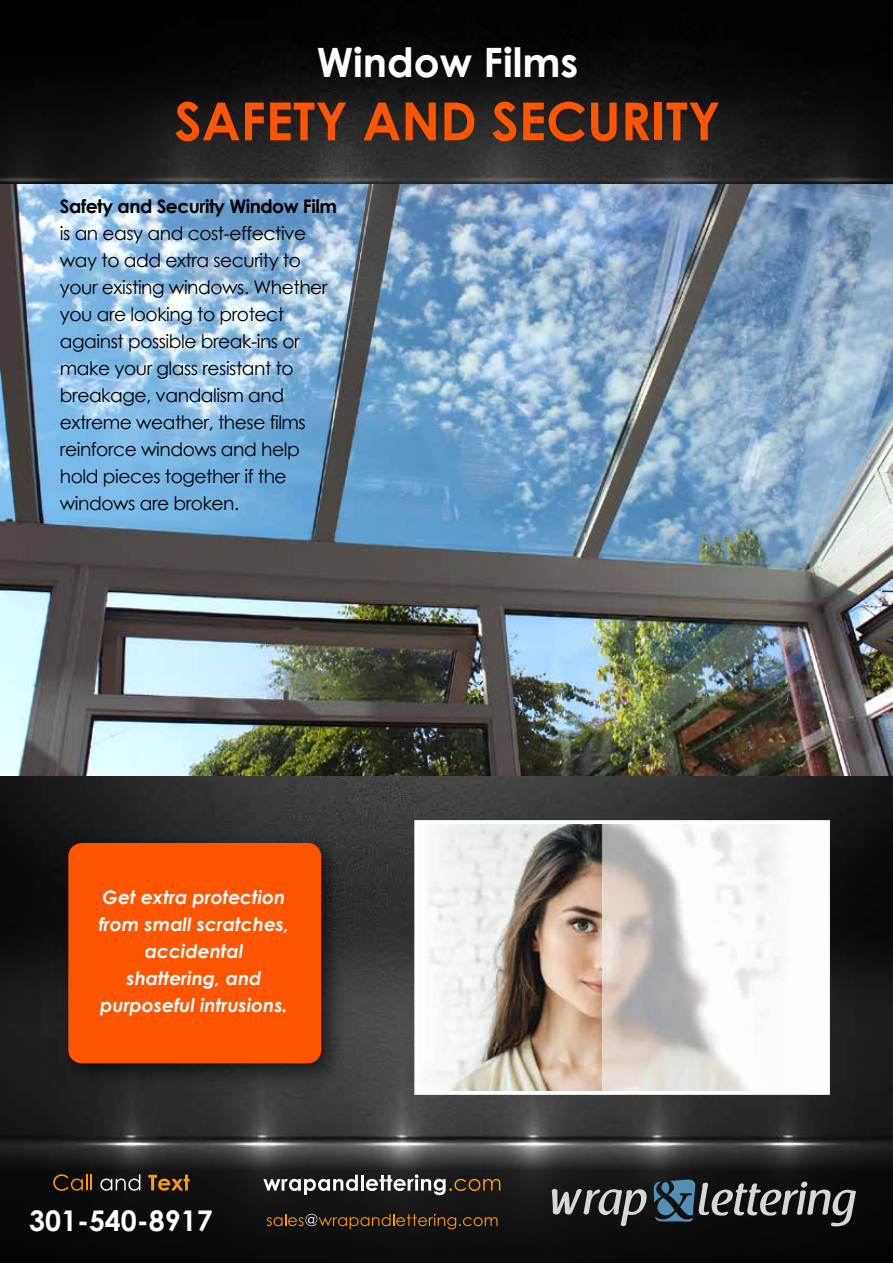
<style>
.page{position:relative;width:893px;height:1263px;background:#fff}
.page>*{position:absolute;margin:0;border:0;box-sizing:border-box;transform-origin:0 0}
.t1{font:700 52.5px "Century Gothic";color:#ff5400}
.t2{font:700 40.5px "Century Gothic";color:#fff}
.t3{font:700 28.5px "Century Gothic";color:#fff}
.t4{font:18.6px/27px "Century Gothic";letter-spacing:-.025em;color:#000}
.t5{font:italic 700 18.6px/27px "Century Gothic";color:#fff;text-align:center}
.t6{font:700 18.6px "Century Gothic";letter-spacing:-.025em;color:#000}
</style>
<div class="page">
<div style="left:0;top:0;width:893px;height:40px;background:#020202"></div>
<img style="left:0;top:40px;width:893px;height:145px">
<img style="left:0;top:775px;width:893px;height:371px">
<svg style="left:0;top:1146px;width:893px;height:117px;background:#181818"></svg>
<img style="left:419px;top:825px;width:406px;height:265px">
<div style="left:414px;top:820px;width:416px;height:275px;border:4px solid #fff"></div>
<img style="left:49px;top:825px;width:306px;height:274px">
<div style="left:68px;top:843px;width:253px;height:220px;background:#ff5400;border-radius:13px"></div>
<img style="left:0;top:572px;width:893px;height:203px">
<img style="left:0;top:185px;width:893px;height:387px">
<svg style="left:53px;top:1174px;width:39px;height:17px"></svg>
<svg style="left:100px;top:1174px;width:40px;height:17px"></svg>
<svg style="left:148px;top:1174px;width:42px;height:17px"></svg>
<svg style="left:267px;top:1214px;width:231px;height:15px;background:#3f2d11"></svg>
<svg style="left:263px;top:1175px;width:95px;height:20px"></svg>
<hr style="left:361px;top:1175px;width:3px;height:16px;background:#fff">
<svg style="left:366px;top:1174px;width:134px;height:21px;background:#554f46"></svg>
<svg style="left:552px;top:1189px;width:95px;height:37px;background:#535454"></svg>
<svg style="left:653px;top:1179px;width:203px;height:47px;background:#3f4549"></svg>
<h2 class="t2" style="left:317px;top:37px;width:263px">Window Films</h2>
<h1 class="t1" style="left:174px;top:88px;width:547px">SAFETY AND SECURITY</h1>
<p class="t6" style="left:60px;top:194px;width:279px">Safety and Security Window Film</p>
<p class="t4" style="left:60px;top:219px;width:269px">is an easy and cost-effective way to add extra security to your existing windows. Whether you are looking to protect against possible break-ins or make your glass resistant to breakage, vandalism and extreme weather, these films reinforce windows and help hold pieces together if the windows are broken.</p>
<p class="t5" style="left:99px;top:883px;width:192px">Get extra protection from small scratches, accidental shattering, and purposeful intrusions.</p>
<h3 class="t3" style="left:29px;top:1202px;width:185px">301-540-8917</h3>
</div>
